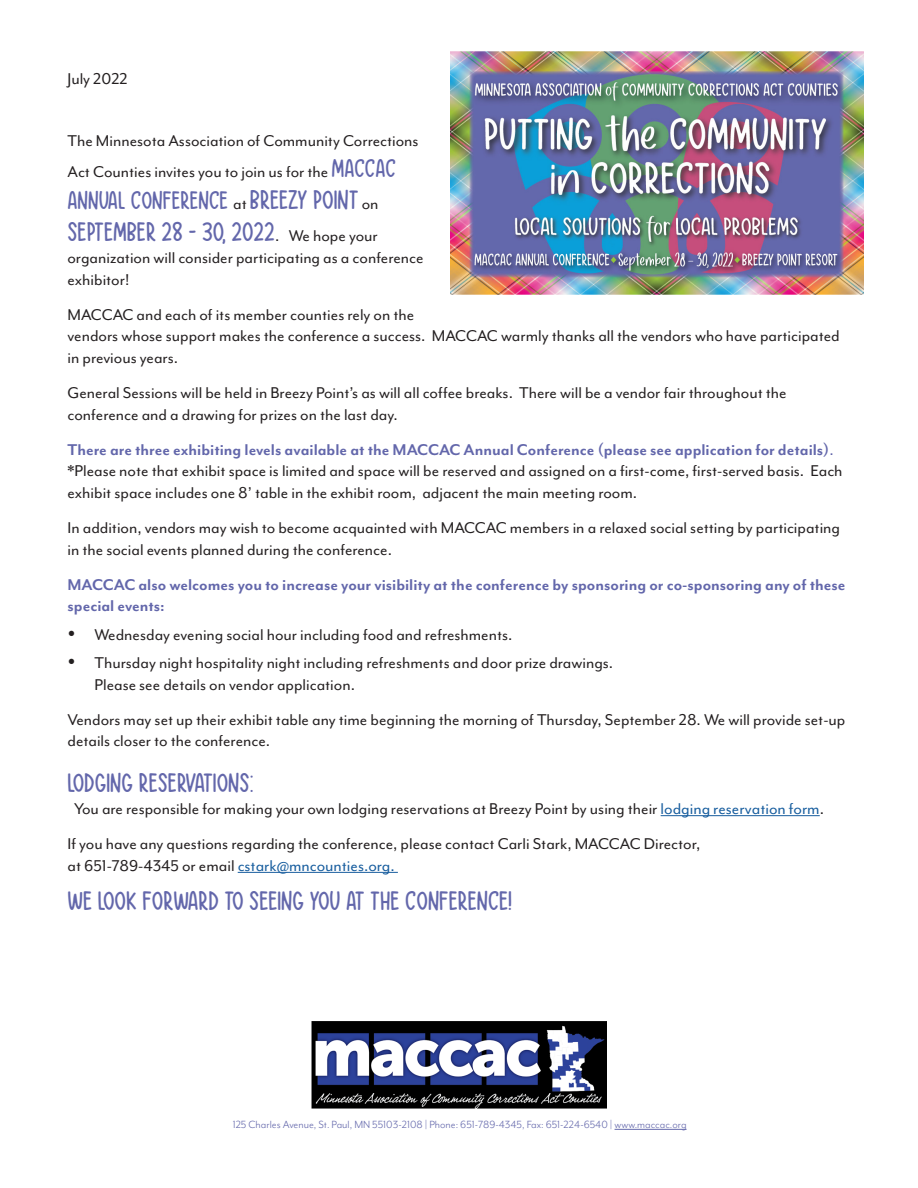
<style>
.page{position:relative;width:918px;height:1188px;background:#fff}
.page>*{position:absolute;margin:0;border:0;box-sizing:border-box;transform-origin:0 0}
.t1{font:27px "Think Big";color:#6367ab}
.t2{font:25.5px "Think Big";color:#6367ab}
.t3{font:18px/21.6px "Mr Eaves Mod OT";color:#231f20}
.t4{font:700 18px/21.6px "Mr Eaves Mod OT";color:#6367ab}
.t5{font:12px "Mr Eaves Mod OT";color:#6367ab}
.s1{font-family:"Think Big";font-size:25.5px;color:#6367ab}
.s2{font-family:"Mr Eaves Mod OT";font-size:18px;color:#231f20}
.s3{font-size:27px}
.s4{font-weight:700;color:#6367ab}
.s5{color:#6367ab}
.s6{color:#175d9e}
</style>
<div class="page">
<hr style="left:615px;top:1129px;width:72px;height:1px;background:#6367ab">
<img style="left:311px;top:1022px;width:296px;height:87px">
<hr style="left:661px;top:815px;width:159px;height:1px;background:#175d9e">
<hr style="left:238px;top:872px;width:160px;height:1px;background:#175d9e">
<img style="left:450px;top:52px;width:414px;height:243px">
<p class="t3" style="left:68px;top:68px;width:62px">July 2022</p>
<p class="t3" style="left:68px;top:125px;width:353px;line-height:30.6px">The Minnesota Association of Community Corrections<br>Act Counties invites you to join us for the <span class="s1">MACCAC</span></p>
<p class="t2" style="left:68px;top:187px;width:313px">ANNUAL CONFERENCE <span class="s2">at</span> <span class="s3">BREEZY POINT</span> <span class="s2">on</span></p>
<p class="t1" style="left:68px;top:218px;width:312px">SEPTEMBER 28 - 30, 2022<span class="s2">. We hope your</span></p>
<p class="t3" style="left:68px;top:247px;width:358px">organization will consider participating as a conference exhibitor!</p>
<p class="t3" style="left:68px;top:303px;width:774px">MACCAC and each of its member counties rely on the<br>vendors whose support makes the conference a success. MACCAC warmly thanks all the vendors who have participated in previous years.</p>
<p class="t3" style="left:68px;top:382px;width:721px">General Sessions will be held in Breezy Point’s as will all coffee breaks. There will be a vendor fair throughout the conference and a drawing for prizes on the last day.</p>
<p class="t3" style="left:68px;top:438px;width:777px"><span class="s4">There are three exhibiting levels available at the MACCAC Annual Conference (please see application for details)</span><span class="s5">. </span>*Please note that exhibit space is limited and space will be reserved and assigned on a first-come, first-served basis. Each exhibit space includes one 8’ table in the exhibit room, adjacent the main meeting room.</p>
<p class="t3" style="left:68px;top:517px;width:774px">In addition, vendors may wish to become acquainted with MACCAC members in a relaxed social setting by participating in the social events planned during the conference.</p>
<p class="t4" style="left:68px;top:573px;width:780px">MACCAC also welcomes you to increase your visibility at the conference by sponsoring or co-sponsoring any of these special events:</p>
<p class="t3" style="left:94px;top:623px;width:420px">Wednesday evening social hour including food and refreshments.</p>
<p class="t3" style="left:94px;top:652px;width:520px">Thursday night hospitality night including refreshments and door prize drawings.<br>Please see details on vendor application.</p>
<p class="t3" style="left:68px;top:708px;width:779px">Vendors may set up their exhibit table any time beginning the morning of Thursday, September 28. We will provide set-up details closer to the conference.</p>
<p class="t1" style="left:68px;top:769px;width:187px">LODGING RESERVATIONS:</p>
<p class="t3" style="left:74px;top:798px;width:751px">You are responsible for making your own lodging reservations at Breezy Point by using their <span class="s6">lodging reservation form</span>.</p>
<p class="t3" style="left:68px;top:833px;width:635px">If you have any questions regarding the conference, please contact Carli Stark, MACCAC Director, at 651-789-4345 or email <span class="s6">cstark@mncounties.org.</span></p>
<p class="t1" style="left:68px;top:886px;width:446px">WE LOOK FORWARD TO SEEING YOU AT THE CONFERENCE!</p>
<p class="t5" style="left:233px;top:1118px;width:455px">125 Charles Avenue, St. Paul, MN 55103-2108 | Phone: 651-789-4345, Fax: 651-224-6540 | www.maccac.org</p>
</div>
